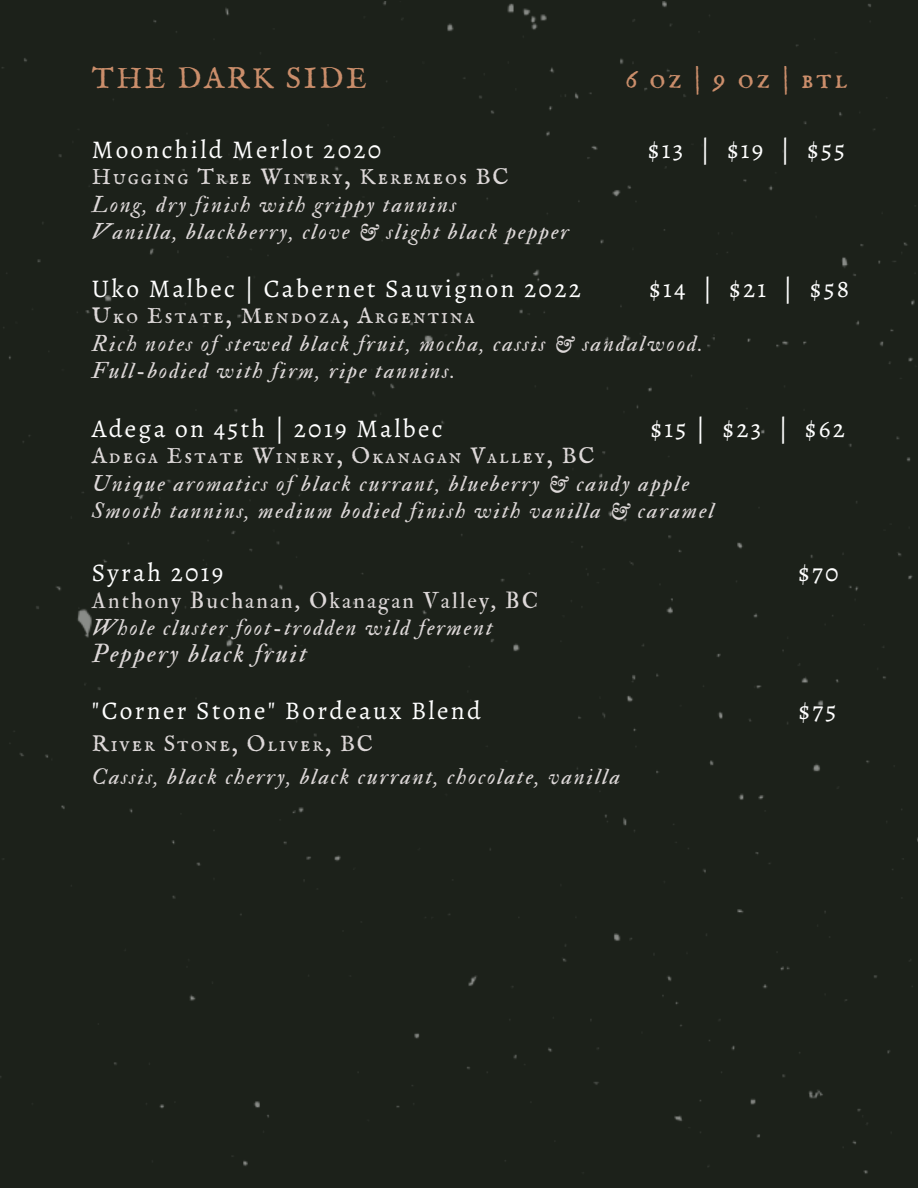
<style>
.page{position:relative;width:918px;height:1188px;background:#fff}
.page>*{position:absolute;margin:0;border:0;box-sizing:border-box;transform-origin:0 0}
.t1{font:30px "IM FELL English SC";letter-spacing:.09em;color:#cb8e6b}
.t2{font:25.5px "Alegreya";letter-spacing:.09em;color:#fff}
.t3{font:25.5px "IM FELL Double Pica Italic";letter-spacing:.09em;color:#ddd8d8}
.t4{font:22.5px "IM FELL Double Pica Italic";letter-spacing:.09em;color:#ddd8d8}
.t5{font:22.5px "IM FELL English SC";letter-spacing:.09em;color:#ddd8d8}
.t6{font:22.5px "IM FELL Double Pica Roman";letter-spacing:.09em;color:#ddd8d8}
</style>
<div class="page">
<div style="left:0;top:1px;width:918px;height:1174px;background:#1c211a"></div>
<h1 class="t1" style="left:92px;top:61px;width:277px">THE DARK SIDE</h1>
<h1 class="t1" style="left:625px;top:61px;width:224px">6oz|9oz|btl</h1>
<p class="t2" style="left:92px;top:132px;width:291px">Moonchild Merlot 2020</p>
<p class="t2" style="left:648px;top:132px;width:199px">$13 | $19 | $55</p>
<p class="t5" style="left:92px;top:163px;width:418px">Hugging Tree Winery, Keremeos BC</p>
<p class="t4" style="left:92px;top:191px;width:366px">Long, dry finish with grippy tannins</p>
<p class="t4" style="left:92px;top:218px;width:479px">Vanilla, blackberry, clove &amp; slight black pepper</p>
<p class="t2" style="left:92px;top:271px;width:491px">Uko Malbec | Cabernet Sauvignon 2022</p>
<p class="t2" style="left:649px;top:271px;width:202px">$14 | $21 | $58</p>
<p class="t5" style="left:92px;top:303px;width:384px">Uko Estate, Mendoza, Argentina</p>
<p class="t4" style="left:92px;top:330px;width:613px">Rich notes of stewed black fruit, mocha, cassis &amp; sandalwood.</p>
<p class="t4" style="left:92px;top:357px;width:365px">Full-bodied with firm, ripe tannins.</p>
<p class="t2" style="left:92px;top:411px;width:352px">Adega on 45th | 2019 Malbec</p>
<p class="t2" style="left:650px;top:411px;width:196px">$15 | $23 | $62</p>
<p class="t5" style="left:92px;top:442px;width:504px">Adega Estate Winery, Okanagan Valley, BC</p>
<p class="t4" style="left:92px;top:470px;width:599px">Unique aromatics of black currant, blueberry &amp; candy apple</p>
<p class="t4" style="left:92px;top:497px;width:624px">Smooth tannins, medium bodied finish with vanilla &amp; caramel</p>
<p class="t2" style="left:92px;top:555px;width:133px">Syrah 2019</p>
<p class="t2" style="left:798px;top:555px;width:42px">$70</p>
<p class="t6" style="left:92px;top:587px;width:448px">Anthony Buchanan, Okanagan Valley, BC</p>
<p class="t4" style="left:92px;top:614px;width:402px">Whole cluster foot-trodden wild ferment</p>
<p class="t3" style="left:92px;top:638px;width:216px">Peppery black fruit</p>
<p class="t2" style="left:92px;top:693px;width:390px">"Corner Stone" Bordeaux Blend</p>
<p class="t2" style="left:799px;top:693px;width:39px">$75</p>
<p class="t5" style="left:92px;top:730px;width:283px">River Stone, Oliver, BC</p>
<p class="t4" style="left:92px;top:763px;width:530px">Cassis, black cherry, black currant, chocolate, vanilla</p>
</div>
